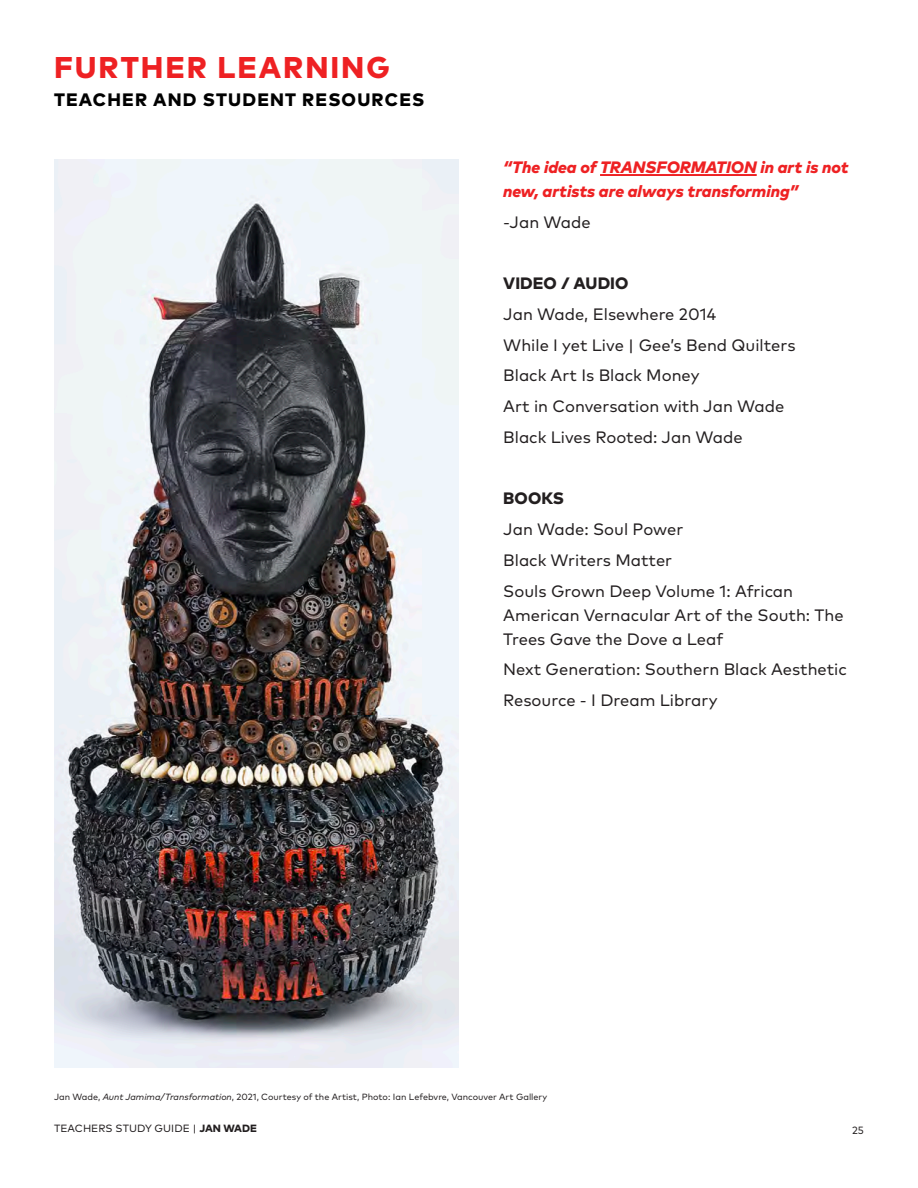
<style>
.page{position:relative;width:918px;height:1188px;background:#fff}
.page>*{position:absolute;margin:0;border:0;box-sizing:border-box;transform-origin:0 0}
.Heading_1{font:800 30px "Mark Pro";letter-spacing:.065em;color:#ee2123}
.Heading_1-2{font:800 18px "Mark Pro";letter-spacing:.065em;color:#000}
.t1{font:16.5px/24px "Mark Pro";color:#231f20}
.t2{font:italic 800 16.5px/24px "Mark Pro";color:#ee2123}
.t3{font:800 16.5px "Mark Pro";letter-spacing:.005em;color:#231f20}
.t4{font:10.5px "Mark Pro";letter-spacing:.005em;color:#231f20}
.t5{font:9px "Mark Pro";color:#231f20}
.s1{font-style:italic}
.s2{font-weight:800}
</style>
<div class="page">
<img style="left:54px;top:160px;width:405px;height:907px">
<hr style="left:600px;top:174px;width:157px;height:2px;background:#ee2123">
<p class="Heading_1" style="left:54px;top:44px;width:337px">FURTHER LEARNING</p>
<p class="Heading_1-2" style="left:54px;top:86px;width:372px">TEACHER AND STUDENT RESOURCES</p>
<p class="t2" style="left:503px;top:154px;width:347px">“The idea of TRANSFORMATION in art is not new, artists are always transforming”</p>
<p class="t1" style="left:503px;top:208px;width:89px">-Jan Wade</p>
<p class="t3" style="left:503px;top:271px;width:127px">VIDEO / AUDIO</p>
<p class="t1" style="left:503px;top:301px;width:214px">Jan Wade, Elsewhere 2014</p>
<p class="t1" style="left:503px;top:331px;width:294px">While I yet Live | Gee’s Bend Quilters</p>
<p class="t1" style="left:503px;top:362px;width:198px">Black Art Is Black Money</p>
<p class="t1" style="left:503px;top:393px;width:283px">Art in Conversation with Jan Wade</p>
<p class="t1" style="left:503px;top:424px;width:241px">Black Lives Rooted: Jan Wade</p>
<p class="t3" style="left:503px;top:486px;width:62px">BOOKS</p>
<p class="t1" style="left:503px;top:516px;width:182px">Jan Wade: Soul Power</p>
<p class="t1" style="left:503px;top:547px;width:170px">Black Writers Matter</p>
<p class="t1" style="left:503px;top:578px;width:342px">Souls Grown Deep Volume 1: African<br>American Vernacular Art of the South: The<br>Trees Gave the Dove a Leaf</p>
<p class="t1" style="left:503px;top:656px;width:345px">Next Generation: Southern Black Aesthetic</p>
<p class="t1" style="left:503px;top:687px;width:216px">Resource - I Dream Library</p>
<p class="t5" style="left:54px;top:1090px;width:495px">Jan Wade, <span class="s1">Aunt Jamima/Transformation</span>, 2021, Courtesy of the Artist, Photo: Ian Lefebvre, Vancouver Art Gallery</p>
<p class="t4" style="left:54px;top:1120px;width:204px">TEACHERS STUDY GUIDE | <span class="s2">JAN WADE</span></p>
<p class="t4" style="left:852px;top:1123px;width:13px">25</p>
</div>
